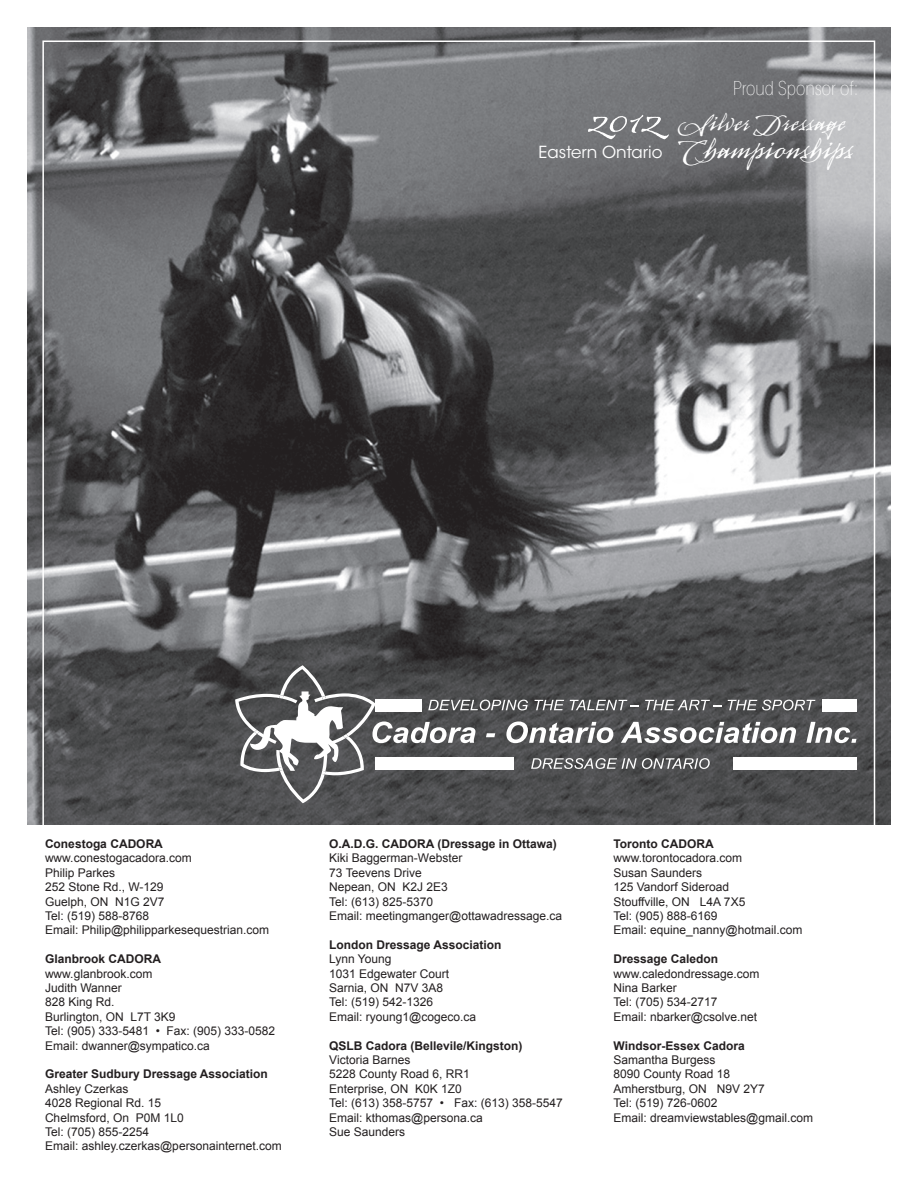
<style>
.page{position:relative;width:918px;height:1188px;background:#fff}
.page>*{position:absolute;margin:0;border:0;box-sizing:border-box;transform-origin:0 0}
.t1{font:54.9px "Arcana GMM Std Manuscript";color:#fff}
.t2{font:38.4px "Arcana GMM Std Manuscript";letter-spacing:.02em;color:#fff}
.t3{font:32.4px "Arcana GMM Std Manuscript";letter-spacing:.02em;color:#fff}
.t4{font:200 condensed 18.9px "ITC Avant Garde Std";color:#fff}
.t5{font:16.5px "ITC Avant Garde Std";color:#fff}
.t6{font:12px/14.4px "Arial";color:#231f20}
.s1{font-weight:700}
</style>
<div class="page">
<img style="left:27px;top:27px;width:864px;height:797px">
<svg style="left:235px;top:665px;width:622px;height:138px"></svg>
<p class="t1" style="left:589px;top:93px;width:75px">2012</p>
<p class="t5" style="left:539px;top:142px;width:125px">Eastern Ontario</p>
<p class="t4" style="left:733px;top:78px;width:127px">Proud Sponsor of:</p>
<p class="t3" style="left:680px;top:107px;width:166px">Silver Dressage</p>
<p class="t2" style="left:680px;top:131px;width:174px">Championships</p>
<p class="t6" style="left:45px;top:837px;width:226px"><span class="s1">Conestoga CADORA </span>www.conestogacadora.com<br>Philip Parkes<br>252 Stone Rd., W-129<br>Guelph, ON N1G 2V7<br>Tel: (519) 588-8768<br>Email: Philip@philipparkesequestrian.com</p>
<p class="t6" style="left:45px;top:952px;width:232px"><span class="s1">Glanbrook CADORA<br></span>www.glanbrook.com<br>Judith Wanner<br>828 King Rd.<br>Burlington, ON L7T 3K9<br>Tel: (905) 333-5481 • Fax: (905) 333-0582<br>Email: dwanner@sympatico.ca</p>
<p class="t6" style="left:45px;top:1067px;width:238px"><span class="s1">Greater Sudbury Dressage Association<br></span>Ashley Czerkas<br>4028 Regional Rd. 15<br>Chelmsford, On P0M 1L0<br>Tel: (705) 855-2254<br>Email: ashley.czerkas@personainternet.com</p>
<p class="t6" style="left:329px;top:837px;width:234px"><span class="s1">O.A.D.G. CADORA (Dressage in Ottawa)<br></span>Kiki Baggerman-Webster<br>73 Teevens Drive<br>Nepean, ON K2J 2E3<br>Tel: (613) 825-5370<br>Email: meetingmanger@ottawadressage.ca</p>
<p class="t6" style="left:329px;top:937px;width:174px"><span class="s1">London Dressage Association<br></span>Lynn Young<br>1031 Edgewater Court<br>Sarnia, ON N7V 3A8<br>Tel: (519) 542-1326<br>Email: ryoung1@cogeco.ca</p>
<p class="t6" style="left:329px;top:1038px;width:235px"><span class="s1">QSLB Cadora (Bellevile/Kingston)<br></span>Victoria Barnes<br>5228 County Road 6, RR1<br>Enterprise, ON K0K 1Z0<br>Tel: (613) 358-5757 • Fax: (613) 358-5547<br>Email: kthomas@persona.ca<br>Sue Saunders</p>
<p class="t6" style="left:613px;top:837px;width:190px"><span class="s1">Toronto CADORA </span>www.torontocadora.com<br>Susan Saunders<br>125 Vandorf Sideroad<br>Stouffville, ON L4A 7X5<br>Tel: (905) 888-6169<br>Email: equine_nanny@hotmail.com</p>
<p class="t6" style="left:613px;top:952px;width:148px"><span class="s1">Dressage Caledon </span>www.caledondressage.com<br>Nina Barker<br>Tel: (705) 534-2717<br>Email: nbarker@csolve.net</p>
<p class="t6" style="left:613px;top:1038px;width:201px"><span class="s1">Windsor-Essex Cadora<br></span>Samantha Burgess<br>8090 County Road 18<br>Amherstburg, ON N9V 2Y7<br>Tel: (519) 726-0602<br>Email: dreamviewstables@gmail.com</p>
</div>
